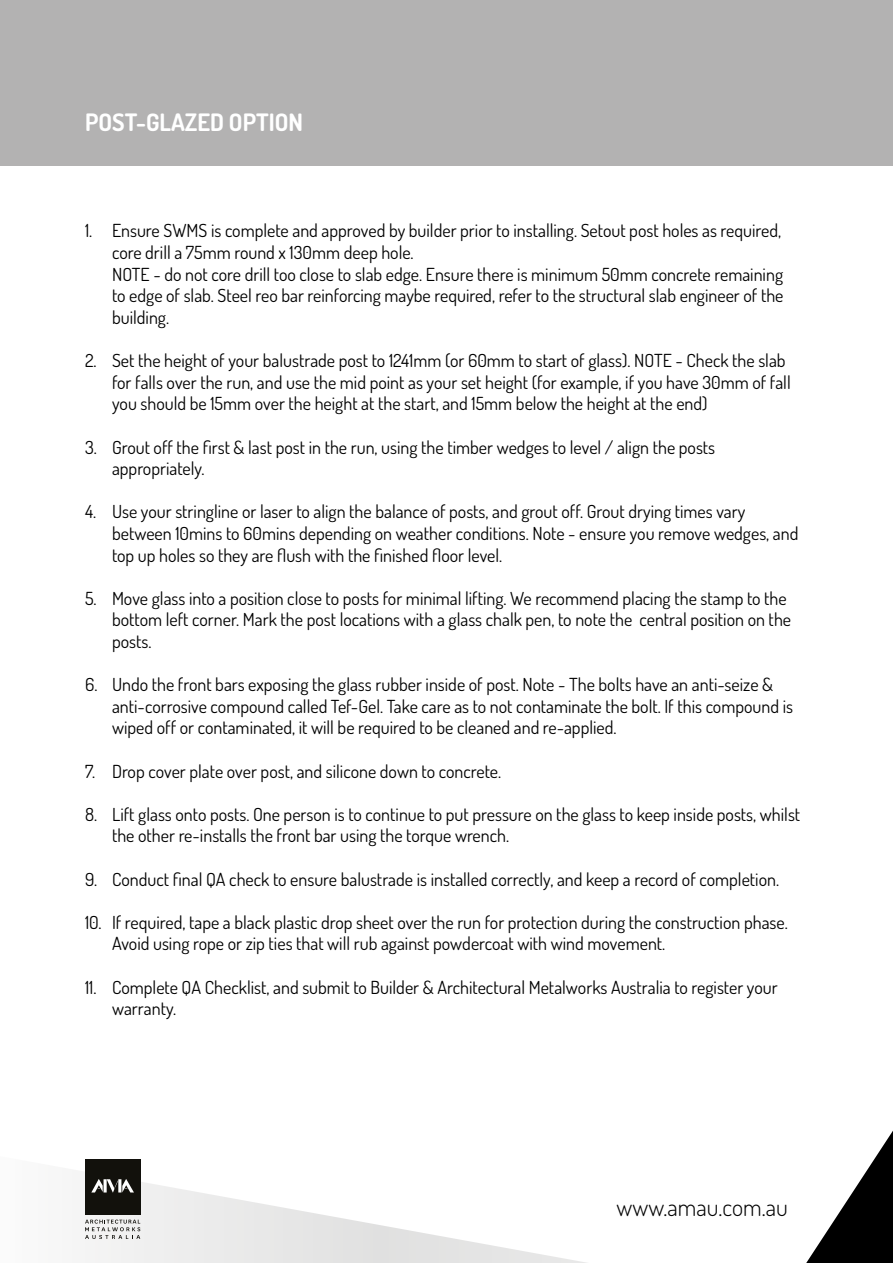
<style>
.page{position:relative;width:893px;height:1263px;background:#fff}
.page>*{position:absolute;margin:0;border:0;box-sizing:border-box;transform-origin:0 0}
.t1{font:700 24px "Dosis";color:#fff}
.t2{font:300 24px "Dosis";color:#000}
.t3{font:18px/21.6px "Dosis";color:#000}
</style>
<div class="page">
<svg style="left:806px;top:1131px;width:87px;height:132px"></svg>
<svg style="left:85px;top:1159px;width:502px;height:104px"></svg>
<div style="left:85px;top:1159px;width:55px;height:55px;background:#12110c"></div>
<svg style="left:91px;top:1179px;width:43px;height:14px"></svg>
<svg style="left:85px;top:1219px;width:55px;height:20px"></svg>
<div style="left:0;top:0;width:893px;height:166px;background:#b3b2b2"></div>
<h1 class="t1" style="left:85px;top:107px;width:219px">POST-GLAZED OPTION</h1>
<p class="t3" style="left:112px;top:220px;width:673px;text-indent:-27px">1. Ensure SWMS is complete and approved by builder prior to installing. Setout post holes as required, core drill a 75mm round x 130mm deep hole.<br>NOTE - do not core drill too close to slab edge. Ensure there is minimum 50mm concrete remaining to edge of slab. Steel reo bar reinforcing maybe required, refer to the structural slab engineer of the building.</p>
<p class="t3" style="left:112px;top:349px;width:680px;text-indent:-27px">2. Set the height of your balustrade post to 1241mm (or 60mm to start of glass). NOTE - Check the slab for falls over the run, and use the mid point as your set height (for example, if you have 30mm of fall you should be 15mm over the height at the start, and 15mm below the height at the end)</p>
<p class="t3" style="left:112px;top:436px;width:605px;text-indent:-27px">3. Grout off the first &amp; last post in the run, using the timber wedges to level / align the posts appropriately.</p>
<p class="t3" style="left:112px;top:500px;width:688px;text-indent:-27px">4. Use your stringline or laser to align the balance of posts, and grout off. Grout drying times vary between 10mins to 60mins depending on weather conditions. Note - ensure you remove wedges, and top up holes so they are flush with the finished floor level.</p>
<p class="t3" style="left:112px;top:587px;width:681px;text-indent:-27px">5. Move glass into a position close to posts for minimal lifting. We recommend placing the stamp to the bottom left corner. Mark the post locations with a glass chalk pen, to note the central position on the posts.</p>
<p class="t3" style="left:112px;top:673px;width:683px;text-indent:-27px">6. Undo the front bars exposing the glass rubber inside of post. Note - The bolts have an anti-seize &amp; anti-corrosive compound called Tef-Gel. Take care as to not contaminate the bolt. If this compound is wiped off or contaminated, it will be required to be cleaned and re-applied.</p>
<p class="t3" style="left:85px;top:760px;width:418px">7. Drop cover plate over post, and silicone down to concrete.</p>
<p class="t3" style="left:112px;top:803px;width:690px;text-indent:-27px">8. Lift glass onto posts. One person is to continue to put pressure on the glass to keep inside posts, whilst the other re-installs the front bar using the torque wrench.</p>
<p class="t3" style="left:85px;top:868px;width:696px">9. Conduct final QA check to ensure balustrade is installed correctly, and keep a record of completion.</p>
<p class="t3" style="left:112px;top:911px;width:677px;text-indent:-27px">10. If required, tape a black plastic drop sheet over the run for protection during the construction phase.<br>Avoid using rope or zip ties that will rub against powdercoat with wind movement.</p>
<p class="t3" style="left:112px;top:976px;width:667px;text-indent:-27px">11. Complete QA Checklist, and submit to Builder &amp; Architectural Metalworks Australia to register your warranty.</p>
<h1 class="t2" style="left:617px;top:1191px;width:173px">www.amau.com.au</h1>
</div>
